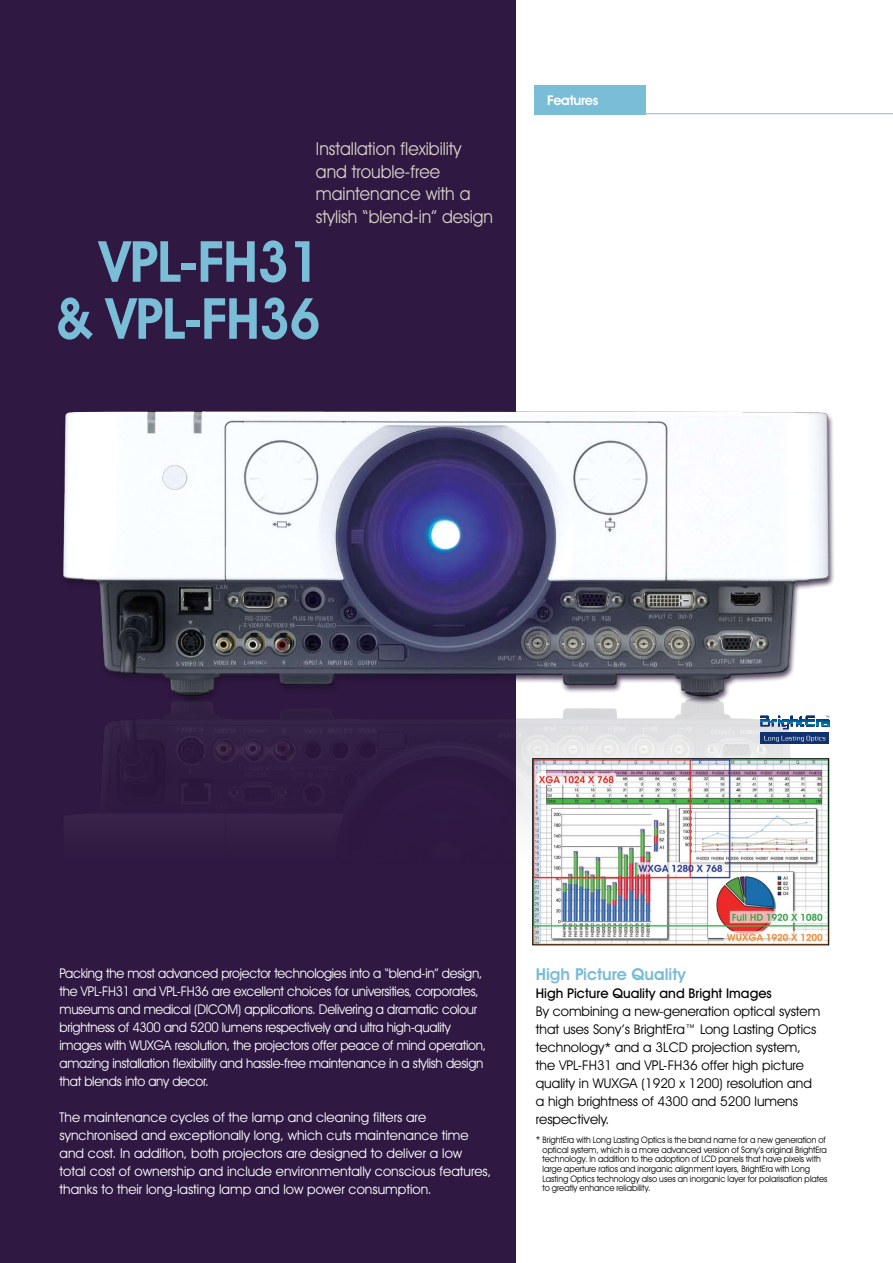
<style>
.page{position:relative;width:893px;height:1263px;background:#fff}
.page>*{position:absolute;margin:0;border:0;box-sizing:border-box;transform-origin:0 0}
.t1{font:600 57px/57px "Avant Garde IT Cby BT";letter-spacing:-.02em;color:#7abdd6;text-align:right}
.t2{font:18px/22.5px "Avant Garde IT Cby BT";color:#d8d0c7;scale:.95 1}
.t3{font:600 16.5px "Avant Garde IT Cby BT";color:#7abdd6}
.t4{font:13.5px/18px "Avant Garde IT Cby BT";letter-spacing:-.02em;color:#fff;scale:.96 1}
.t5{font:13.5px/18px "Avant Garde IT Cby BT";color:#fff}
.t6{font:13.5px/18px "Avant Garde IT Cby BT";color:#000}
.t7{font:500 13.5px "Avant Garde IT Cby BT";color:#000}
.t8{font:600 13.5px "Avant Garde IT Cby BT";letter-spacing:-.02em;color:#fff}
.t9{font:9px/9.8px "Avant Garde IT Cby BT";color:#000;scale:.94 1}
.s1{font-size:9.75px}
</style>
<div class="page">
<div style="left:0;top:0;width:515px;height:1263px;background:#2f1841"></div>
<img style="left:63px;top:339px;width:771px;height:677px">
<hr style="left:534px;top:113px;width:359px;height:1px;background:#7abdd6">
<div style="left:534px;top:85px;width:112px;height:29px;background:#7abdd6"></div>
<div style="left:760px;top:732px;width:69px;height:12px;background:#12316f"></div>
<svg style="left:764px;top:736px;width:61px;height:6px"></svg>
<svg style="left:760px;top:716px;width:69px;height:13px"></svg>
<img style="left:534px;top:760px;width:293px;height:183px">
<div style="left:532px;top:758px;width:297px;height:187px;border:1px solid #000"></div>
<h2 class="t2" style="left:316px;top:137px;width:188px">Installation flexibility and trouble-free maintenance with a stylish “blend-in” design</h2>
<h1 class="t1" style="left:57px;top:233px;width:265px">VPL-FH31 &amp; VPL-FH36</h1>
<p class="t8" style="left:547px;top:92px;width:53px">Features</p>
<p class="t4" style="left:60px;top:964px;width:446px">Packing the most advanced projector technologies into a “blend-in” design, the VPL-FH31 and VPL-FH36 are excellent choices for universities, corporates, museums and medical (DICOM) applications. Delivering a dramatic colour brightness of 4300 and 5200 lumens respectively and ultra high-quality images with WUXGA resolution, the projectors offer peace of mind operation, amazing installation flexibility and hassle-free maintenance in a stylish design that blends into any decor.</p>
<p class="t5" style="left:60px;top:1108px;width:433px">The maintenance cycles of the lamp and cleaning filters are synchronised and exceptionally long, which cuts maintenance time and cost. In addition, both projectors are designed to deliver a low total cost of ownership and include environmentally conscious features, thanks to their long-lasting lamp and low power consumption.</p>
<p class="t3" style="left:536px;top:965px;width:152px">High Picture Quality</p>
<p class="t7" style="left:536px;top:985px;width:238px">High Picture Quality and Bright Images</p>
<p class="t6" style="left:536px;top:1002px;width:286px">By combining a new-generation optical system that uses Sony’s BrightEra™ Long Lasting Optics technology* and a 3LCD projection system, the VPL-FH31 and VPL-FH36 offer high picture quality in WUXGA (1920 x 1200) resolution and a high brightness of 4300 and 5200 lumens respectively.</p>
<p class="t9" style="left:543px;top:1134px;width:305px;text-indent:-7px"><span class="s1">*</span> BrightEra with Long Lasting Optics is the brand name for a new generation of optical system, which is a more advanced version of Sony‘s original BrightEra technology. In addition to the adoption of LCD panels that have pixels with large aperture ratios and inorganic alignment layers, BrightEra with Long Lasting Optics technology also uses an inorganic layer for polarisation plates to greatly enhance reliability.</p>
</div>
